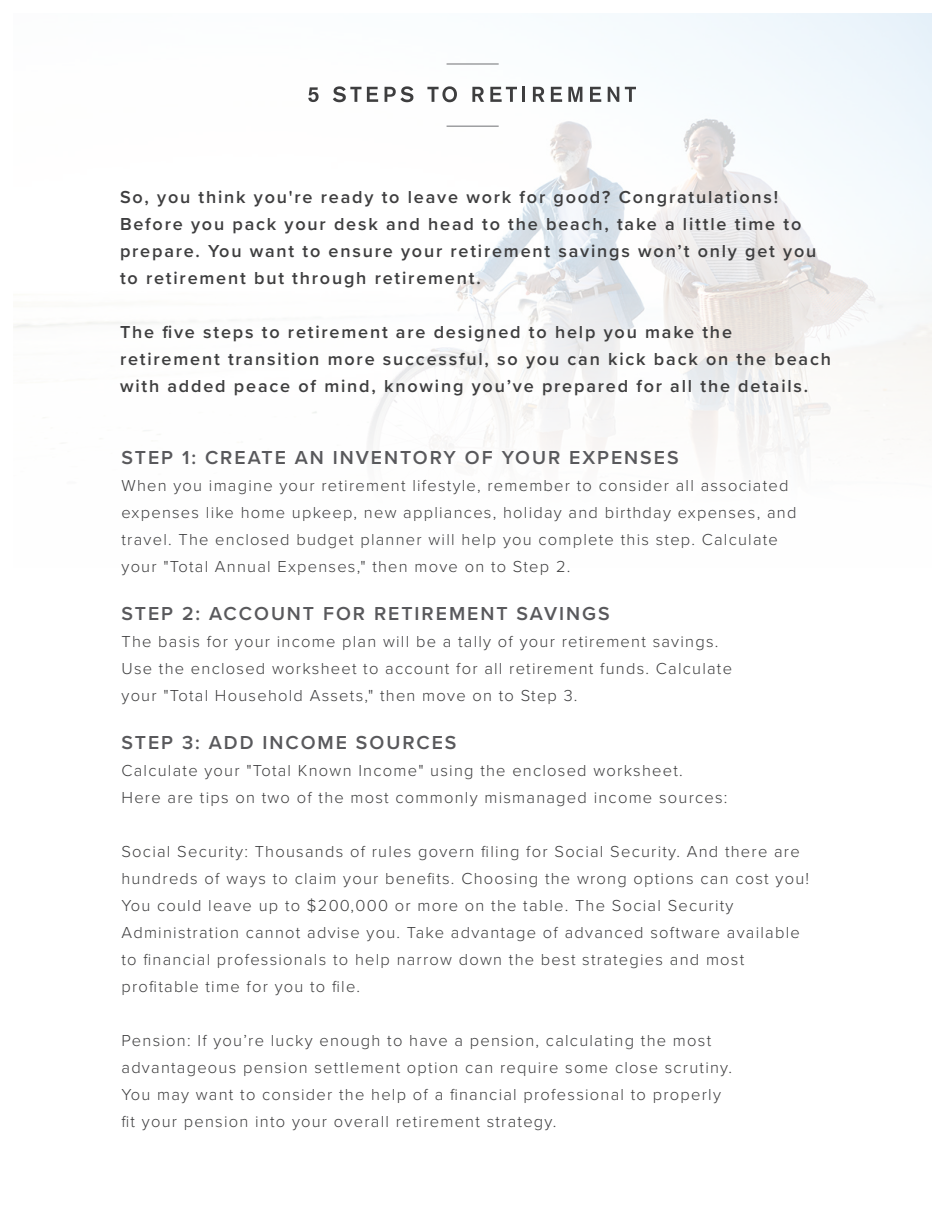
<style>
.page{position:relative;width:945px;height:1215px;background:#fff}
.page>*{position:absolute;margin:0;border:0;box-sizing:border-box;transform-origin:0 0}
.t1{font:600 19.5px "Proxima Nova";letter-spacing:.1em;color:#59595c}
.t2{font:600 18px/27px "Proxima Nova";letter-spacing:.1em;color:#3e3e3f}
.t3{font:300 16.5px/27px "Proxima Nova";letter-spacing:.075em;color:#3e3e3f}
</style>
<div class="page">
<img style="left:313px;top:14px;width:619px;height:281px">
<svg style="left:14px;top:295px;width:918px;height:165px"></svg>
<svg style="left:308px;top:87px;width:11px;height:15px"></svg>
<svg style="left:333px;top:86px;width:28px;height:16px"></svg>
<svg style="left:367px;top:87px;width:11px;height:15px"></svg>
<svg style="left:385px;top:86px;width:28px;height:16px"></svg>
<svg style="left:427px;top:86px;width:30px;height:16px"></svg>
<svg style="left:472px;top:87px;width:12px;height:15px"></svg>
<svg style="left:490px;top:87px;width:27px;height:15px"></svg>
<hr style="left:522px;top:87px;width:3px;height:15px;background:#3e3e3f">
<svg style="left:533px;top:87px;width:11px;height:15px"></svg>
<svg style="left:551px;top:87px;width:11px;height:15px"></svg>
<svg style="left:568px;top:87px;width:14px;height:15px"></svg>
<svg style="left:590px;top:87px;width:11px;height:15px"></svg>
<svg style="left:608px;top:87px;width:11px;height:15px"></svg>
<svg style="left:625px;top:87px;width:11px;height:15px"></svg>
<hr style="left:447px;top:64px;width:52px;height:1px;background:#6f7073">
<hr style="left:447px;top:126px;width:52px;height:1px;background:#6f7073">
<p class="t2" style="left:120px;top:183px;width:698px">So, you think you're ready to leave work for good? Congratulations!<br>Before you pack your desk and head to the beach, take a little time to prepare. You want to ensure your retirement savings won’t only get you to retirement but through retirement.</p>
<p class="t2" style="left:120px;top:318px;width:712px">The five steps to retirement are designed to help you make the retirement transition more successful, so you can kick back on the beach with added peace of mind, knowing you’ve prepared for all the details.</p>
<p class="t1" style="left:122px;top:443px;width:559px">STEP 1: CREATE AN INVENTORY OF YOUR EXPENSES</p>
<p class="t3" style="left:122px;top:472px;width:676px">When you imagine your retirement lifestyle, remember to consider all associated expenses like home upkeep, new appliances, holiday and birthday expenses, and travel. The enclosed budget planner will help you complete this step. Calculate your "Total Annual Expenses," then move on to Step 2.</p>
<p class="t1" style="left:122px;top:599px;width:490px">STEP 2: ACCOUNT FOR RETIREMENT SAVINGS</p>
<p class="t3" style="left:122px;top:628px;width:612px">The basis for your income plan will be a tally of your retirement savings.<br>Use the enclosed worksheet to account for all retirement funds. Calculate your "Total Household Assets," then move on to Step 3.</p>
<p class="t1" style="left:122px;top:728px;width:337px">STEP 3: ADD INCOME SOURCES</p>
<p class="t3" style="left:122px;top:757px;width:608px">Calculate your "Total Known Income" using the enclosed worksheet.<br>Here are tips on two of the most commonly mismanaged income sources:</p>
<p class="t3" style="left:122px;top:838px;width:689px">Social Security: Thousands of rules govern filing for Social Security. And there are hundreds of ways to claim your benefits. Choosing the wrong options can cost you!<br>You could leave up to $200,000 or more on the table. The Social Security Administration cannot advise you. Take advantage of advanced software available to financial professionals to help narrow down the best strategies and most profitable time for you to file.</p>
<p class="t3" style="left:122px;top:1027px;width:612px">Pension: If you’re lucky enough to have a pension, calculating the most advantageous pension settlement option can require some close scrutiny.<br>You may want to consider the help of a financial professional to properly fit your pension into your overall retirement strategy.</p>
</div>
